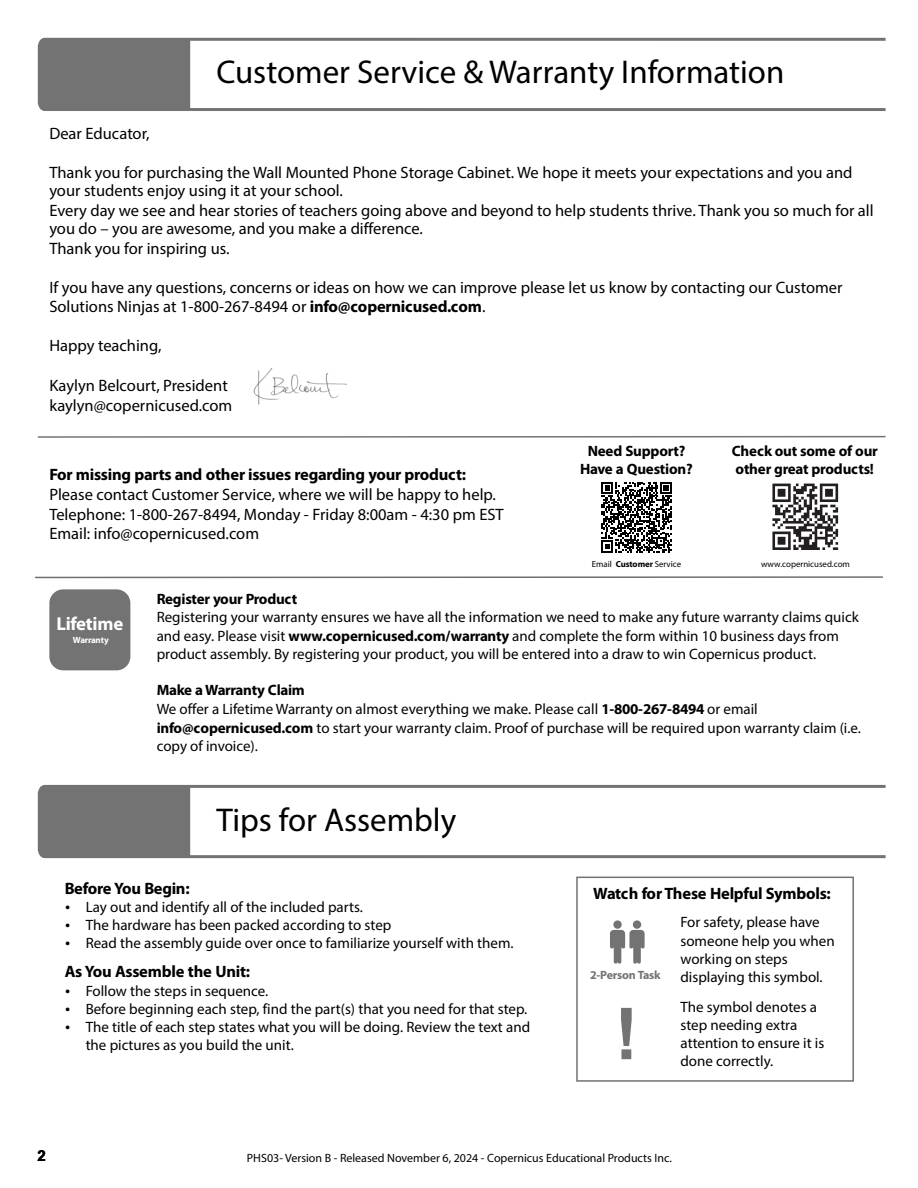
<style>
.page{position:relative;width:918px;height:1188px;background:#fff}
.page>*{position:absolute;margin:0;border:0;box-sizing:border-box;transform-origin:0 0}
.t1{font:33px "Myriad Pro";color:#000}
.t2{font:700 18.75px "Myriad Pro";letter-spacing:-.02em;color:#fff}
.t3{font:16.5px/19.8px "Myriad Pro";color:#000}
.t4{font:700 16.5px "Myriad Pro";letter-spacing:-.015em;color:#000}
.t5{font:15px/18px "Myriad Pro";color:#000}
.t6{font:700 15px/18.6px "Myriad Pro";letter-spacing:-.01em;color:#000;text-align:center}
.t7{font:700 15px "Arial";color:#000}
.t8{font:12px "Myriad Pro";color:#000}
.t9{font:700 12px "Myriad Pro";letter-spacing:-.02em;color:#737373}
.t10{font:700 9px "Myriad Pro";letter-spacing:-.025em;color:#fff}
.t11{font:8.85px "Myriad Pro";color:#000}
.s1{font-weight:700}
</style>
<div class="page">
<svg style="left:601px;top:482px;width:71px;height:71px"></svg>
<img style="left:772px;top:483px;width:67px;height:67px">
<hr style="left:38px;top:436px;width:848px;height:2px;background:#737373">
<hr style="left:35px;top:576px;width:848px;height:2px;background:#6d6e70">
<img style="left:253px;top:367px;width:94px;height:38px">
<svg style="left:38px;top:38px;width:848px;height:73px"></svg>
<div style="left:576px;top:877px;width:278px;height:205px;border:2px solid #737373"></div>
<svg style="left:38px;top:785px;width:848px;height:73px"></svg>
<svg style="left:621px;top:1008px;width:11px;height:51px"></svg>
<svg style="left:610px;top:920px;width:35px;height:44px"></svg>
<div style="left:49px;top:589px;width:81px;height:81px;background:#737373;border-radius:14px"></div>
<h1 class="t1" style="left:216px;top:58px;width:570px">Customer Service &amp; Warranty Information</h1>
<p class="t3" style="left:49px;top:125px;width:102px">Dear Educator,</p>
<p class="t3" style="left:49px;top:165px;width:805px;line-height:17.9px">Thank you for purchasing the Wall Mounted Phone Storage Cabinet. We hope it meets your expectations and you and your students enjoy using it at your school.</p>
<p class="t3" style="left:49px;top:203px;width:826px;line-height:17.9px">Every day we see and hear stories of teachers going above and beyond to help students thrive. Thank you so much for all you do – you are awesome, and you make a difference.</p>
<p class="t3" style="left:49px;top:240px;width:182px">Thank you for inspiring us.</p>
<p class="t3" style="left:49px;top:280px;width:795px;line-height:18.5px">If you have any questions, concerns or ideas on how we can improve please let us know by contacting our Customer<br>Solutions Ninjas at 1-800-267-8494 or <span class="s1">info@copernicused.com</span>.</p>
<p class="t3" style="left:49px;top:337px;width:114px">Happy teaching,</p>
<p class="t3" style="left:49px;top:377px;width:185px">Kaylyn Belcourt, President kaylyn@copernicused.com</p>
<p class="t4" style="left:49px;top:468px;width:418px">For missing parts and other issues regarding your product:</p>
<p class="t3" style="left:49px;top:486px;width:456px">Please contact Customer Service, where we will be happy to help.<br>Telephone: 1-800-267-8494, Monday - Friday 8:00am - 4:30 pm EST<br>Email: info@copernicused.com</p>
<p class="t6" style="left:580px;top:443px;width:114px">Need Support?<br>Have a Question?</p>
<p class="t6" style="left:732px;top:443px;width:148px;text-align:left">Check out some of our other great products!</p>
<p class="t11" style="left:592px;top:560px;width:91px">Email <span class="s1">Customer</span> Service</p>
<p class="t11" style="left:761px;top:560px;width:90px">www.copernicused.com</p>
<p class="t2" style="left:57px;top:616px;width:68px">Lifetime</p>
<p class="t10" style="left:73px;top:637px;width:37px">Warranty</p>
<p class="t6" style="left:157px;top:591px;width:142px">Register your Product</p>
<p class="t5" style="left:157px;top:609px;width:704px">Registering your warranty ensures we have all the information we need to make any future warranty claims quick and easy. Please visit <span class="s1">www.copernicused.com/warranty</span> and complete the form within 10 business days from product assembly. By registering your product, you will be entered into a draw to win Copernicus product.</p>
<p class="t5" style="left:157px;top:683px;width:706px;line-height:18.5px"><span class="s1">Make a Warranty Claim<br></span>We offer a Lifetime Warranty on almost everything we make. Please call <span class="s1">1-800-267-8494</span> or email <span class="s1">info@copernicused.com</span> to start your warranty claim. Proof of purchase will be required upon warranty claim (i.e. copy of invoice).</p>
<h1 class="t1" style="left:216px;top:806px;width:241px">Tips for Assembly</h1>
<p class="t4" style="left:65px;top:881px;width:126px">Before You Begin:</p>
<p class="t5" style="left:86px;top:899px;width:429px">Lay out and identify all of the included parts.<br>The hardware has been packed according to step<br>Read the assembly guide over once to familiarize yourself with them.</p>
<p class="t4" style="left:65px;top:965px;width:187px">As You Assemble the Unit:</p>
<p class="t5" style="left:86px;top:983px;width:446px">Follow the steps in sequence.<br>Before beginning each step, find the part(s) that you need for that step.<br>The title of each step states what you will be doing. Review the text and the pictures as you build the unit.</p>
<p class="t4" style="left:593px;top:887px;width:239px">Watch for These Helpful Symbols:</p>
<p class="t5" style="left:680px;top:915px;width:156px">For safety, please have someone help you when working on steps</p>
<p class="t9" style="left:590px;top:970px;width:72px">2-Person Task</p>
<p class="t5" style="left:680px;top:969px;width:144px">displaying this symbol.</p>
<p class="t5" style="left:680px;top:999px;width:145px">The symbol denotes a step needing extra attention to ensure it is done correctly.</p>
<p class="t7" style="left:37px;top:1150px;width:10px">2</p>
<p class="t8" style="left:247px;top:1153px;width:426px">PHS03- Version B - Released November 6, 2024 - Copernicus Educational Products Inc.</p>
</div>
